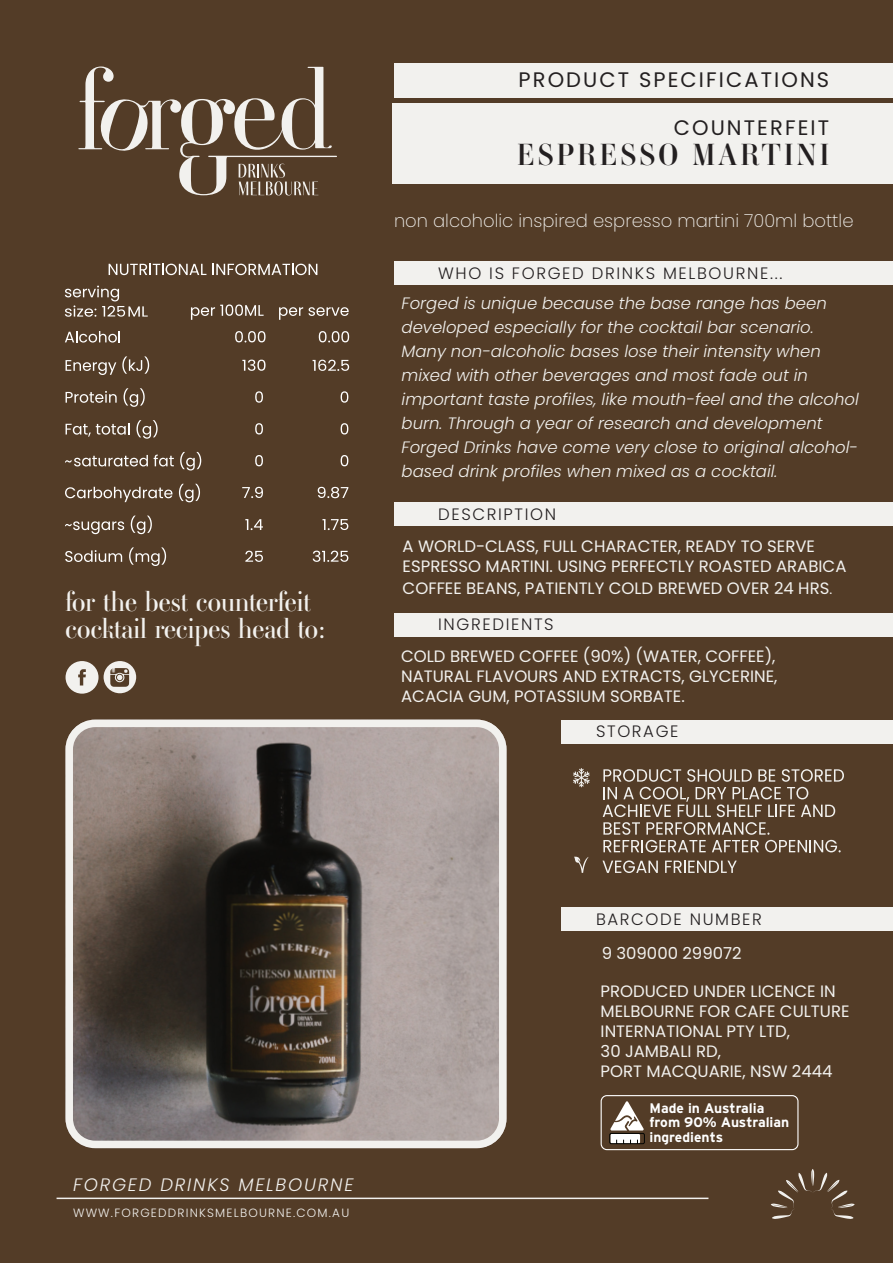
<style>
.page{position:relative;width:893px;height:1263px;background:#533c27}
.page>*{position:absolute;margin:0;border:0;box-sizing:border-box;transform-origin:0 0}
.t1{font:600 30px "Ambroise Std";letter-spacing:.1em;color:#231f20}
.t2{font:28.5px/27px "Ambroise Std";color:#f2f1ee}
.t3{font:21px "Poppins";letter-spacing:.1em;color:#231f20}
.Body{font:200 18px "Poppins";color:#f2f1ee}
.t4{font:italic 300 18px "Poppins";letter-spacing:.1em;color:#f2f1ee}
.Body-2{font:italic 300 16.5px/24px "Poppins";color:#f2f1ee}
.Body-3{font:16.5px/19.8px "Poppins";color:#f2f1ee}
.Sub_heading{font:300 16.5px "Poppins";letter-spacing:.1em;color:#231f20}
.t5{font:700 13.8px/14.7px "Interstate";color:#fff}
.t6{font:300 12px "Poppins";letter-spacing:.1em;color:#f2f1ee}
.s1{font-size:13.5px}
</style>
<div class="page">
<div style="left:394px;top:64px;width:499px;height:34px;background:#f2f1ee"></div>
<div style="left:394px;top:502px;width:499px;height:24px;background:#f2f1ee"></div>
<div style="left:394px;top:613px;width:499px;height:24px;background:#f2f1ee"></div>
<div style="left:394px;top:261px;width:499px;height:24px;background:#f2f1ee"></div>
<div style="left:393px;top:103px;width:500px;height:81px;background:#f2f1ee"></div>
<svg style="left:78px;top:67px;width:259px;height:128px"></svg>
<svg style="left:771px;top:1169px;width:84px;height:50px"></svg>
<hr style="left:57px;top:1197px;width:651px;height:2px;background:#f2f1ee">
<svg style="left:66px;top:661px;width:70px;height:33px"></svg>
<div style="left:561px;top:720px;width:332px;height:24px;background:#f2f1ee"></div>
<div style="left:561px;top:907px;width:332px;height:24px;background:#f2f1ee"></div>
<img style="left:74px;top:720px;width:432px;height:419px">
<div style="left:65px;top:720px;width:441px;height:428px;border:8px solid #f2f1ee;border-radius:26px"></div>
<svg style="left:109px;top:264px;width:97px;height:11px"></svg>
<svg style="left:212px;top:264px;width:105px;height:11px"></svg>
<svg style="left:191px;top:304px;width:73px;height:16px"></svg>
<svg style="left:279px;top:307px;width:70px;height:13px"></svg>
<svg style="left:65px;top:331px;width:55px;height:12px"></svg>
<svg style="left:235px;top:331px;width:31px;height:11px"></svg>
<svg style="left:319px;top:331px;width:30px;height:11px"></svg>
<svg style="left:66px;top:360px;width:50px;height:15px"></svg>
<svg style="left:122px;top:356px;width:27px;height:18px"></svg>
<svg style="left:66px;top:391px;width:51px;height:12px"></svg>
<svg style="left:124px;top:388px;width:21px;height:19px"></svg>
<svg style="left:255px;top:391px;width:8px;height:12px"></svg>
<svg style="left:341px;top:391px;width:7px;height:12px"></svg>
<svg style="left:66px;top:423px;width:63px;height:14px"></svg>
<svg style="left:136px;top:420px;width:22px;height:19px"></svg>
<svg style="left:255px;top:423px;width:8px;height:11px"></svg>
<svg style="left:341px;top:423px;width:7px;height:11px"></svg>
<svg style="left:65px;top:455px;width:83px;height:11px"></svg>
<svg style="left:154px;top:455px;width:20px;height:11px"></svg>
<svg style="left:180px;top:452px;width:21px;height:18px"></svg>
<svg style="left:255px;top:455px;width:8px;height:11px"></svg>
<svg style="left:341px;top:455px;width:7px;height:11px"></svg>
<svg style="left:65px;top:487px;width:107px;height:15px"></svg>
<svg style="left:179px;top:484px;width:21px;height:18px"></svg>
<svg style="left:65px;top:521px;width:59px;height:13px"></svg>
<svg style="left:131px;top:516px;width:21px;height:18px"></svg>
<svg style="left:65px;top:550px;width:57px;height:12px"></svg>
<svg style="left:129px;top:547px;width:37px;height:19px"></svg>
<svg style="left:65px;top:286px;width:83px;height:31px"></svg>
<svg style="left:242px;top:360px;width:24px;height:11px"></svg>
<svg style="left:313px;top:360px;width:36px;height:11px"></svg>
<svg style="left:242px;top:487px;width:21px;height:11px"></svg>
<svg style="left:318px;top:487px;width:30px;height:11px"></svg>
<svg style="left:245px;top:519px;width:18px;height:11px"></svg>
<svg style="left:322px;top:519px;width:26px;height:11px"></svg>
<svg style="left:245px;top:551px;width:18px;height:11px"></svg>
<svg style="left:313px;top:551px;width:35px;height:11px"></svg>
<div style="left:601px;top:1095px;width:197px;height:55px;border:1px solid #fff;border-radius:6px"></div>
<svg style="left:609px;top:1101px;width:36px;height:43px"></svg>
<svg style="left:574px;top:857px;width:15px;height:16px"></svg>
<svg style="left:573px;top:768px;width:17px;height:19px"></svg>
<svg style="left:603px;top:769px;width:241px;height:83px"></svg>
<svg style="left:602px;top:860px;width:56px;height:13px"></svg>
<svg style="left:665px;top:860px;width:72px;height:13px"></svg>
<p class="t2" style="left:66px;top:587px;width:262px">for the best counterfeit cocktail recipes head to:</p>
<p class="t3" style="left:519px;top:68px;width:312px">PRODUCT SPECIFICATIONS</p>
<p class="t3" style="left:674px;top:115px;width:157px">COUNTERFEIT</p>
<p class="t1" style="left:517px;top:136px;width:313px">ESPRESSO MARTINI</p>
<p class="Body" style="left:394px;top:210px;width:461px">non alcoholic inspired espresso martini 700ml bottle</p>
<p class="Sub_heading" style="left:438px;top:263px;width:346px">WHO IS FORGED DRINKS MELBOURNE...</p>
<p class="Body-2" style="left:402px;top:292px;width:459px">Forged is unique because the base range has been developed especially for the cocktail bar scenario.<br>Many non-alcoholic bases lose their intensity when mixed with other beverages and most fade out in important taste profiles, like mouth-feel and the alcohol burn. Through a year of research and development Forged Drinks have come very close to original alcohol&shy;based drink profiles when mixed as a cocktail.</p>
<p class="Sub_heading" style="left:438px;top:505px;width:120px">DESCRIPTION</p>
<p class="Body-3" style="left:403px;top:537px;width:445px">A WORLD-CLASS, FULL CHARACTER, READY TO SERVE<br>ESPRESSO MARTINI. USING PERFECTLY ROASTED ARABICA</p>
<p class="Body-3" style="left:403px;top:579px;width:431px">COFFEE BEANS, PATIENTLY COLD BREWED OVER 24 HRS<span class="s1">.</span></p>
<p class="Sub_heading" style="left:438px;top:615px;width:117px">INGREDIENTS</p>
<p class="Body-3" style="left:401px;top:647px;width:378px;text-align:justify">COLD BREWED COFFEE (90%) (WATER, COFFEE), NATURAL FLAVOURS AND EXTRACTS, GLYCERINE, ACACIA GUM, POTASSIUM SORBATE.</p>
<p class="Sub_heading" style="left:596px;top:722px;width:84px">STORAGE</p>
<p class="t4" style="left:73px;top:1174px;width:282px">FORGED DRINKS MELBOURNE</p>
<p class="t6" style="left:73px;top:1205px;width:278px">WWW.FORGEDDRINKSMELBOURNE.COM.AU</p>
<p class="Sub_heading" style="left:596px;top:909px;width:167px">BARCODE NUMBER</p>
<p class="Body-3" style="left:602px;top:943px;width:141px">9 309000 299072</p>
<p class="Body-3" style="left:601px;top:982px;width:250px">PRODUCED UNDER LICENCE IN<br>MELBOURNE FOR CAFE CULTURE<br>INTERNATIONAL PTY LTD,<br>30 JAMBALI RD,</p>
<p class="Body-3" style="left:601px;top:1061px;width:233px">PORT MACQUARIE, NSW 2444</p>
<p class="t5" style="left:649px;top:1100px;width:141px">Made in Australia from 90% Australian ingredients</p>
</div>
